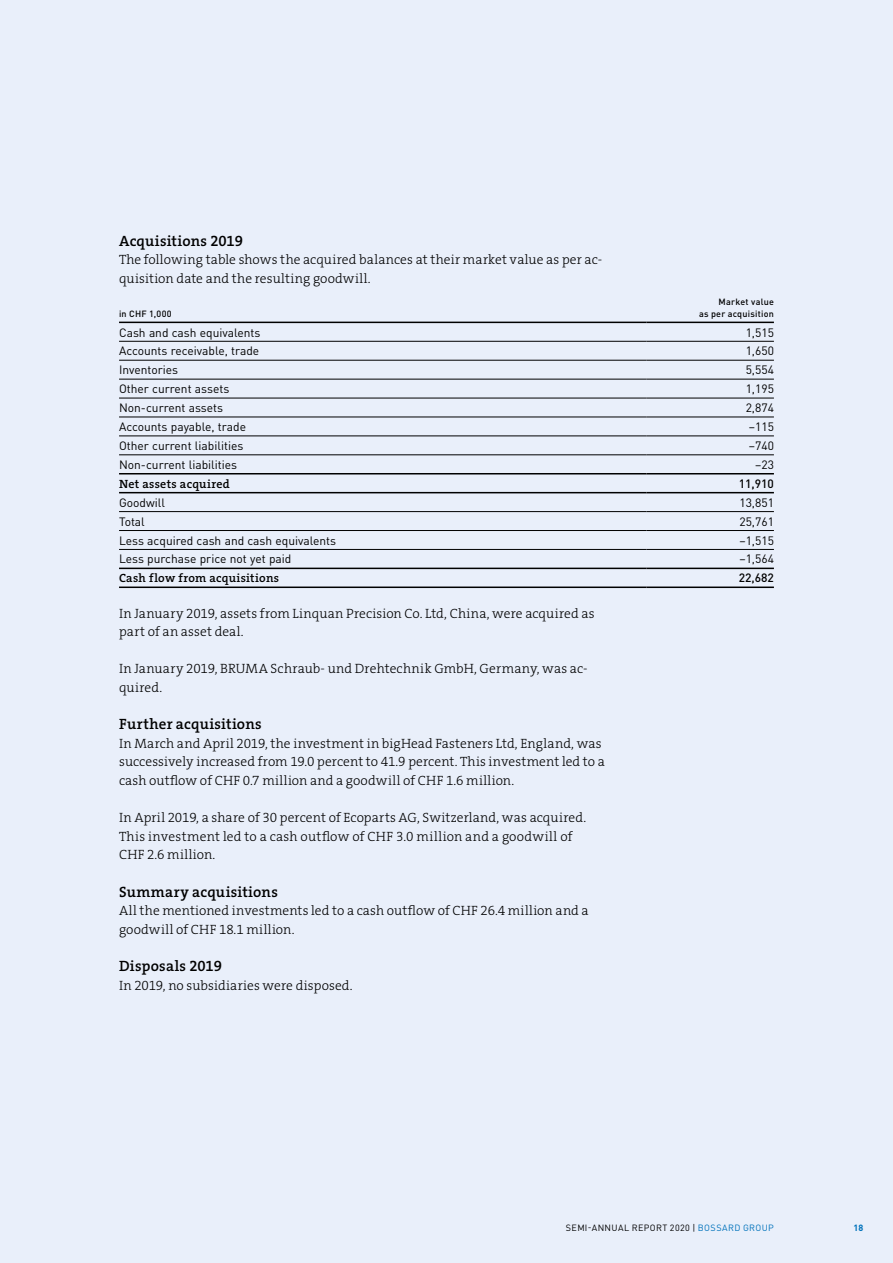
<style>
.page{position:relative;width:893px;height:1263px;background:#e9effa}
.page>*{position:absolute;margin:0;border:0;box-sizing:border-box;transform-origin:0 0}
.t1{font:15px "The Serif HP6 Se Bld";letter-spacing:.015em;color:#000}
.t2{font:13.5px/18.6px "The Serif HP3 Lig";letter-spacing:.01em;color:#000}
.t3{font:12px "DINOT";color:#000}
.t4{font:12px "The Serif HP6 Se Bld";letter-spacing:.025em;color:#000}
.t5{font:500 12px "DINOT";color:#000}
.t6{font:500 9px/12px "DINOT";letter-spacing:.025em;color:#000;text-align:right}
.t7{font:9px "DINOT";letter-spacing:.04em;color:#000}
.t8{font:700 9px "DINOT";color:#0072bb}
.s1{color:#0072bb}
</style>
<div class="page">
<hr style="left:119px;top:341px;width:527px;height:1px;background:#000">
<hr style="left:646px;top:341px;width:128px;height:1px;background:#000">
<hr style="left:119px;top:360px;width:527px;height:1px;background:#000">
<hr style="left:646px;top:360px;width:128px;height:1px;background:#000">
<hr style="left:119px;top:379px;width:527px;height:1px;background:#000">
<hr style="left:646px;top:379px;width:128px;height:1px;background:#000">
<hr style="left:119px;top:398px;width:527px;height:1px;background:#000">
<hr style="left:646px;top:398px;width:128px;height:1px;background:#000">
<hr style="left:119px;top:417px;width:527px;height:1px;background:#000">
<hr style="left:646px;top:417px;width:128px;height:1px;background:#000">
<hr style="left:119px;top:436px;width:527px;height:1px;background:#000">
<hr style="left:646px;top:436px;width:128px;height:1px;background:#000">
<hr style="left:119px;top:455px;width:527px;height:1px;background:#000">
<hr style="left:646px;top:455px;width:128px;height:1px;background:#000">
<hr style="left:119px;top:549px;width:527px;height:1px;background:#000">
<hr style="left:119px;top:511px;width:527px;height:1px;background:#000">
<hr style="left:119px;top:530px;width:527px;height:1px;background:#000">
<hr style="left:646px;top:530px;width:128px;height:1px;background:#000">
<hr style="left:646px;top:549px;width:128px;height:1px;background:#000">
<hr style="left:119px;top:492px;width:527px;height:1px;background:#000">
<hr style="left:646px;top:492px;width:128px;height:1px;background:#000">
<hr style="left:646px;top:511px;width:128px;height:1px;background:#000">
<hr style="left:119px;top:568px;width:527px;height:1px;background:#000">
<hr style="left:119px;top:586px;width:527px;height:2px;background:#000">
<hr style="left:646px;top:473px;width:128px;height:1px;background:#000">
<hr style="left:646px;top:568px;width:128px;height:1px;background:#000">
<hr style="left:646px;top:586px;width:128px;height:2px;background:#000">
<hr style="left:119px;top:473px;width:527px;height:1px;background:#000">
<hr style="left:119px;top:322px;width:527px;height:1px;background:#000">
<hr style="left:646px;top:322px;width:128px;height:1px;background:#000">
<p class="t1" style="left:119px;top:231px;width:125px">Acquisitions 2019</p>
<p class="t2" style="left:119px;top:250px;width:485px">The following table shows the acquired balances at their market value as per ac&shy;quisition date and the resulting goodwill.</p>
<p class="t6" style="left:119px;top:307px;width:54px">in CHF 1,000</p>
<p class="t6" style="left:699px;top:295px;width:76px">Market value<br>as per acquisition</p>
<p class="t3" style="left:119px;top:324px;width:143px">Cash and cash equivalents</p>
<p class="t3" style="left:746px;top:324px;width:30px">1,515</p>
<p class="t3" style="left:119px;top:343px;width:142px">Accounts receivable, trade</p>
<p class="t3" style="left:746px;top:343px;width:30px">1,650</p>
<p class="t3" style="left:119px;top:362px;width:61px">Inventories</p>
<p class="t3" style="left:746px;top:362px;width:30px">5,554</p>
<p class="t3" style="left:119px;top:381px;width:112px">Other current assets</p>
<p class="t3" style="left:746px;top:381px;width:30px">1,195</p>
<p class="t3" style="left:119px;top:400px;width:106px">Non-current assets</p>
<p class="t3" style="left:746px;top:400px;width:30px">2,874</p>
<p class="t3" style="left:119px;top:418px;width:128px">Accounts payable, trade</p>
<p class="t3" style="left:749px;top:418px;width:27px">–115</p>
<p class="t3" style="left:119px;top:437px;width:126px">Other current liabilities</p>
<p class="t3" style="left:749px;top:437px;width:27px">–740</p>
<p class="t3" style="left:119px;top:456px;width:120px">Non-current liabilities</p>
<p class="t3" style="left:755px;top:456px;width:20px">–23</p>
<p class="t4" style="left:119px;top:476px;width:112px">Net assets acquired</p>
<p class="t5" style="left:739px;top:475px;width:37px">11,910</p>
<p class="t3" style="left:119px;top:494px;width:47px">Goodwill</p>
<p class="t3" style="left:739px;top:494px;width:36px">13,851</p>
<p class="t3" style="left:119px;top:513px;width:27px">Total</p>
<p class="t3" style="left:739px;top:513px;width:36px">25,761</p>
<p class="t3" style="left:119px;top:532px;width:219px">Less acquired cash and cash equivalents</p>
<p class="t3" style="left:739px;top:532px;width:36px">–1,515</p>
<p class="t3" style="left:119px;top:551px;width:174px">Less purchase price not yet paid</p>
<p class="t3" style="left:739px;top:551px;width:36px">–1,564</p>
<p class="t4" style="left:119px;top:570px;width:162px">Cash flow from acquisitions</p>
<p class="t5" style="left:739px;top:570px;width:37px">22,682</p>
<p class="t2" style="left:119px;top:604px;width:477px">In January 2019, assets from Linquan Precision Co. Ltd, China, were acquired as part of an asset deal.</p>
<p class="t2" style="left:119px;top:660px;width:470px">In January 2019, BRUMA Schraub- und Drehtechnik GmbH, Germany, was ac&shy;quired.</p>
<p class="t1" style="left:119px;top:714px;width:144px">Further acquisitions</p>
<p class="t2" style="left:119px;top:734px;width:487px">In March and April 2019, the investment in bigHead Fasteners Ltd, England, was successively increased from 19.0 percent to 41.9 percent. This investment led to a cash outflow of CHF 0.7 million and a goodwill of CHF 1.6 million.</p>
<p class="t2" style="left:119px;top:808px;width:469px">In April 2019, a share of 30 percent of Ecoparts AG, Switzerland, was acquired.<br>This investment led to a cash outflow of CHF 3.0 million and a goodwill of<br>CHF 2.6 million.</p>
<p class="t1" style="left:119px;top:882px;width:160px">Summary acquisitions</p>
<p class="t2" style="left:119px;top:901px;width:471px">All the mentioned investments led to a cash outflow of CHF 26.4 million and a goodwill of CHF 18.1 million.</p>
<p class="t1" style="left:119px;top:956px;width:104px">Disposals 2019</p>
<p class="t2" style="left:119px;top:976px;width:235px">In 2019, no subsidiaries were disposed.</p>
<p class="t7" style="left:566px;top:1222px;width:209px">SEMI-ANNUAL REPORT 2020 | <span class="s1">BOSSARD GROUP</span></p>
<p class="t8" style="left:853px;top:1222px;width:11px">18</p>
</div>
